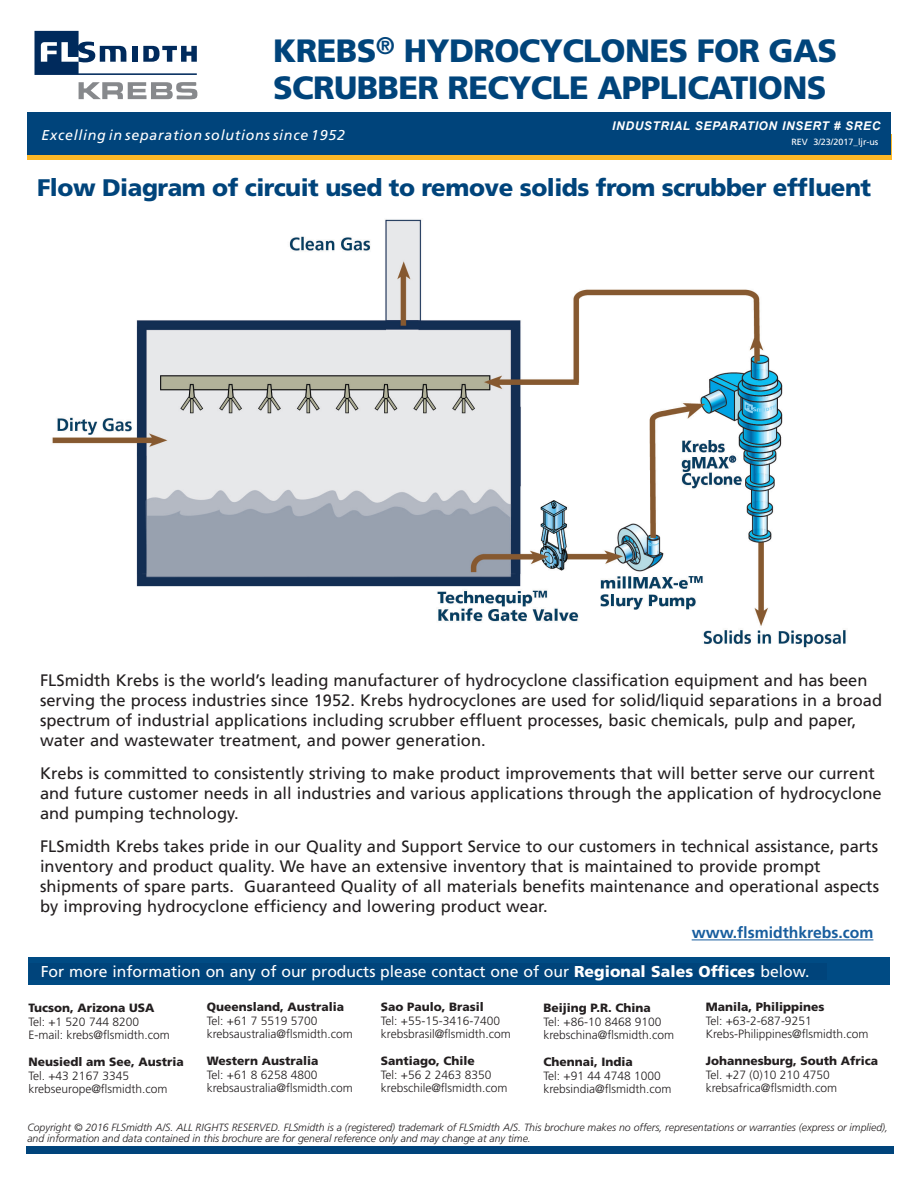
<style>
.page{position:relative;width:918px;height:1188px;background:#fff}
.page>*{position:absolute;margin:0;border:0;box-sizing:border-box;transform-origin:0 0}
.Inside_Title{font:900 32.25px/37.5px "Frutiger";letter-spacing:-.02em;color:#00447b}
.Inside_Title-2{font:900 24px "Frutiger";letter-spacing:-.02em;color:#00447b}
.t1{font:16.5px/20px "Frutiger LT";color:#231f20}
.t2{font:15.75px "Frutiger";color:#fff}
.Address{font:700 15.75px "Frutiger";color:#175d9e}
.t3{font:italic 14.25px "Frutiger";letter-spacing:.05em;color:#fff}
.Address-2{font:300 12px/13.5px "Frutiger";color:#231f20}
.Address-3{font:900 12px "Frutiger";color:#231f20}
.Business_Unit{font:900 12px "Frutiger";color:#231f20}
.Business_Unit-2{font:300 12px "Frutiger";color:#231f20}
.t4{font:italic 700 12px "Arial";letter-spacing:.05em;color:#fff}
.Copyright_-_black{font:italic 300 10.5px/10.5px "Frutiger";color:#231f20}
.t5{font:9px "Frutiger";color:#fff}
.s1{font-weight:900}
</style>
<div class="page">
<div style="left:27px;top:134px;width:864px;height:26px;background:#fcb828"></div>
<div style="left:27px;top:112px;width:864px;height:43px;background:#00447b"></div>
<svg style="left:35px;top:31px;width:162px;height:44px"></svg>
<svg style="left:79px;top:82px;width:118px;height:17px"></svg>
<hr style="left:692px;top:940px;width:181px;height:1px;background:#175d9e">
<div style="left:27px;top:1146px;width:867px;height:8px;background:#00447b"></div>
<div style="left:29px;top:958px;width:861px;height:27px;background:#004b84"></div>
<div style="left:30px;top:963px;width:797px;height:16px;background:#00447b"></div>
<img style="left:52px;top:219px;width:794px;height:429px">
<p class="Inside_Title" style="left:273px;top:31px;width:565px">KREBS<sup>®</sup> HYDROCYCLONES FOR GAS<br>SCRUBBER RECYCLE APPLICATIONS</p>
<p class="t3" style="left:42px;top:127px;width:305px">Excelling in separation solutions since 1952</p>
<p class="t4" style="left:612px;top:118px;width:270px">INDUSTRIAL SEPARATION INSERT # SREC</p>
<p class="t5" style="left:791px;top:136px;width:88px">REV 3/23/2017_ljr-us</p>
<p class="Inside_Title-2" style="left:37px;top:174px;width:836px">Flow Diagram of circuit used to remove solids from scrubber effluent</p>
<p class="t1" style="left:40px;top:670px;width:844px">FLSmidth Krebs is the world’s leading manufacturer of hydrocyclone classification equipment and has been serving the process industries since 1952. Krebs hydrocyclones are used for solid/liquid separations in a broad spectrum of industrial applications including scrubber effluent processes, basic chemicals, pulp and paper, water and wastewater treatment, and power generation.</p>
<p class="t1" style="left:40px;top:763px;width:843px">Krebs is committed to consistently striving to make product improvements that will better serve our current and future customer needs in all industries and various applications through the application of hydrocyclone and pumping technology.</p>
<p class="t1" style="left:40px;top:837px;width:841px">FLSmidth Krebs takes pride in our Quality and Support Service to our customers in technical assistance, parts inventory and product quality. We have an extensive inventory that is maintained to provide prompt shipments of spare parts. Guaranteed Quality of all materials benefits maintenance and operational aspects by improving hydrocyclone efficiency and lowering product wear.</p>
<p class="Address" style="left:692px;top:924px;width:183px">www.flsmidthkrebs.com</p>
<p class="t2" style="left:41px;top:962px;width:770px">For more information on any of our products please contact one of our <span class="s1">Regional Sales Offices</span> below.</p>
<p class="Address-3" style="left:207px;top:1000px;width:139px">Queensland, Australia</p>
<p class="Address-2" style="left:207px;top:1014px;width:112px">Tel: +61 7 5519 5700</p>
<p class="Address-2" style="left:207px;top:1028px;width:148px">krebsaustralia@flsmidth.com</p>
<p class="Business_Unit" style="left:207px;top:1054px;width:113px">Western Australia</p>
<p class="Address-2" style="left:207px;top:1068px;width:112px">Tel: +61 8 6258 4800</p>
<p class="Address-2" style="left:207px;top:1082px;width:148px">krebsaustralia@flsmidth.com</p>
<p class="Address-2" style="left:381px;top:1001px;width:121px"><span class="s1">Sao Paulo, Brasil<br></span>Tel: +55-15-3416-7400</p>
<p class="Business_Unit-2" style="left:381px;top:1027px;width:132px">krebsbrasil@flsmidth.com</p>
<p class="Business_Unit" style="left:381px;top:1054px;width:96px">Santiago, Chile</p>
<p class="Address-2" style="left:381px;top:1068px;width:112px">Tel: +56 2 2463 8350</p>
<p class="Business_Unit-2" style="left:381px;top:1081px;width:128px">krebschile@flsmidth.com</p>
<p class="Address-3" style="left:706px;top:1000px;width:120px">Manila, Philippines</p>
<p class="Address-2" style="left:706px;top:1014px;width:107px">Tel: +63-2-687-9251</p>
<p class="Address-2" style="left:706px;top:1028px;width:164px">Krebs-Philippines@flsmidth.com</p>
<p class="Business_Unit" style="left:706px;top:1054px;width:174px">Johannesburg, South Africa</p>
<p class="Address-2" style="left:706px;top:1068px;width:125px">Tel. +27 (0)10 210 4750</p>
<p class="Address-2" style="left:706px;top:1082px;width:133px">krebsafrica@flsmidth.com</p>
<p class="Address-3" style="left:544px;top:1001px;width:109px">Beijing P.R. China</p>
<p class="Address-2" style="left:544px;top:1015px;width:119px">Tel: +86-10 8468 9100</p>
<p class="Address-2" style="left:544px;top:1029px;width:132px">krebschina@flsmidth.com</p>
<p class="Address-3" style="left:544px;top:1055px;width:91px">Chennai, India</p>
<p class="Address-2" style="left:544px;top:1069px;width:119px">Tel: +91 44 4748 1000</p>
<p class="Address-2" style="left:544px;top:1083px;width:130px">krebsindia@flsmidth.com</p>
<p class="Address-3" style="left:28px;top:1001px;width:128px">Tucson, Arizona USA</p>
<p class="Address-2" style="left:28px;top:1015px;width:112px">Tel: +1 520 744 8200</p>
<p class="Address-2" style="left:28px;top:1029px;width:143px">E-mail: krebs@flsmidth.com</p>
<p class="Address-3" style="left:28px;top:1055px;width:157px">Neusiedl am See, Austria</p>
<p class="Address-2" style="left:28px;top:1069px;width:102px">Tel. +43 2167 3345</p>
<p class="Address-2" style="left:28px;top:1083px;width:141px">krebseurope@flsmidth.com</p>
<p class="Copyright_-_black" style="left:27px;top:1122px;width:862px">Copyright © 2016 FLSmidth A/S. ALL RIGHTS RESERVED. FLSmidth is a (registered) trademark of FLSmidth A/S. This brochure makes no offers, representations or warranties (express or implied), and information and data contained in this brochure are for general reference only and may change at any time.</p>
</div>
